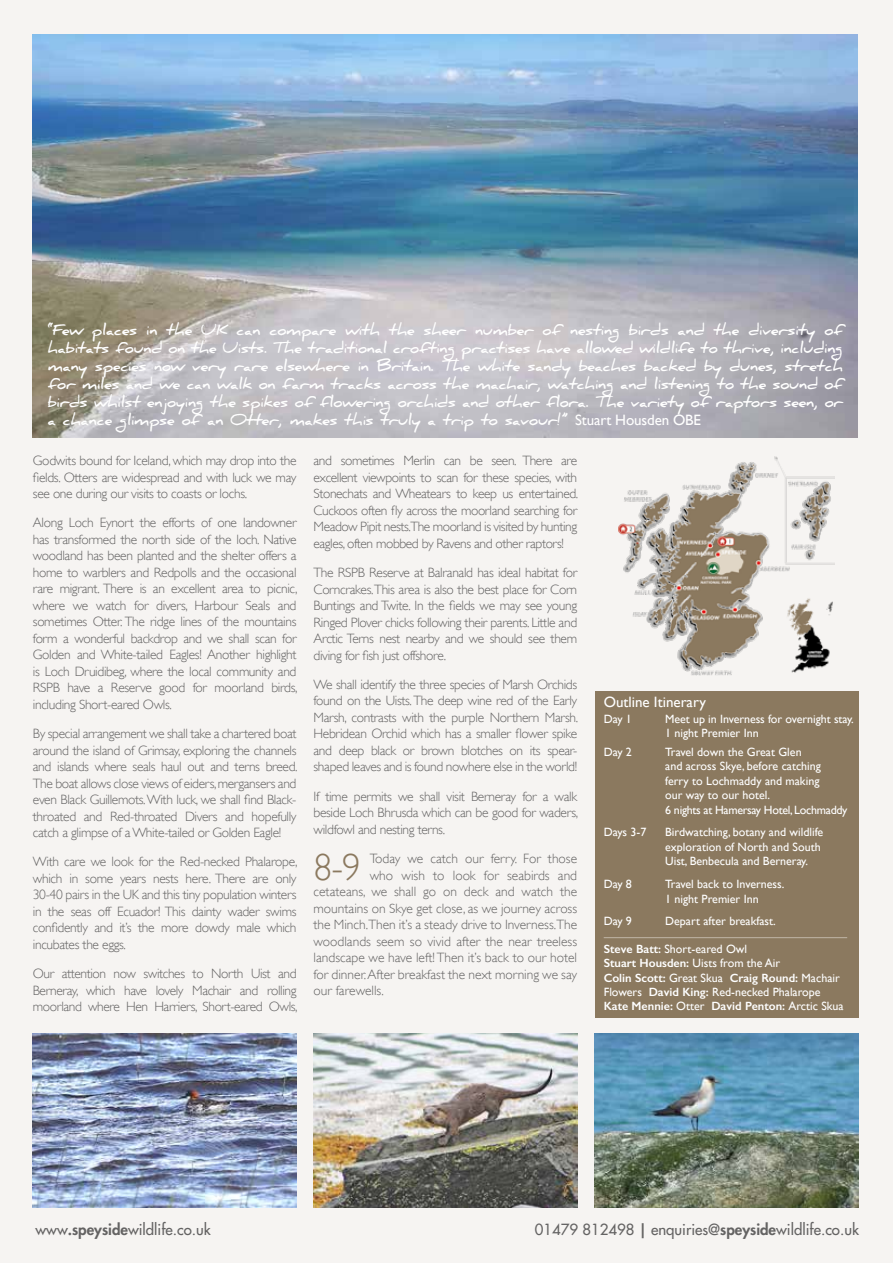
<style>
.page{position:relative;width:893px;height:1263px;background:#f6f4f2}
.page>*{position:absolute;margin:0;border:0;box-sizing:border-box;transform-origin:0 0}
.t1{font:300 37.65px "Gill Sans";color:#8b795f}
.t2{font:700 15px/18px "Daniel";letter-spacing:-.01em;color:#fff;text-align:justify}
.t3{font:500 15px "Futura Std";color:#646363}
.t4{font:15px "Gill Sans";color:#fff}
.t5{font:300 13.5px/16.5px "Gill Sans";letter-spacing:-.025em;color:#646363;text-align:justify}
.t6{font:300 13.5px "Gill Sans";color:#646363}
.t7{font:12px/14.4px "Gill Sans";color:#fff}
.t8{font:12px/14.4px "Gill Sans";color:#fff}
.s1{font-family:"Gill Sans";font-weight:400}
.s2{font-weight:600}
.s3{font-weight:800}
</style>
<div class="page">
<img style="left:33px;top:34px;width:825px;height:404px">
<div style="left:595px;top:691px;width:263px;height:327px;background:#8b795f"></div>
<hr style="left:604px;top:937px;width:243px;height:1px;background:#c1b6a7">
<img style="left:33px;top:1033px;width:264px;height:175px">
<img style="left:314px;top:1033px;width:263px;height:175px">
<img style="left:618px;top:456px;width:217px;height:219px">
<img style="left:595px;top:1033px;width:263px;height:175px">
<p class="t2" style="left:48px;top:321px;width:797px">“Few places in the UK can compare with the sheer number of nesting birds and the diversity of habitats found on the Uists. The traditional crofting practises have allowed wildlife to thrive, including many species now very rare elsewhere in Britain. The white sandy beaches backed by dunes, stretch for miles and we can walk on farm tracks across the machair, watching and listening to the sound of birds whilst enjoying the spikes of flowering orchids and other flora. The variety of raptors seen, or a chance glimpse of an Otter, makes this truly a trip to savour!” <span class="s1">Stuart Housden OBE</span></p>
<p class="t5" style="left:33px;top:452px;width:265px">Godwits bound for Iceland, which may drop into the fields. Otters are widespread and with luck we may see one during our visits to coasts or lochs.</p>
<p class="t5" style="left:33px;top:515px;width:266px">Along Loch Eynort the efforts of one landowner has transformed the north side of the loch. Native woodland has been planted and the shelter offers a home to warblers and Redpolls and the occasional rare migrant. There is an excellent area to picnic, where we watch for divers, Harbour Seals and sometimes Otter. The ridge lines of the mountains form a wonderful backdrop and we shall scan for Golden and White-tailed Eagles! Another highlight is Loch Druidibeg, where the local community and RSPB have a Reserve good for moorland birds, including Short-eared Owls.</p>
<p class="t5" style="left:33px;top:725px;width:266px">By special arrangement we shall take a chartered boat around the island of Grimsay, exploring the channels and islands where seals haul out and terns breed.<br>The boat allows close views of eiders, mergansers and even Black Guillemots. With luck, we shall find Black&shy;throated and Red-throated Divers and hopefully catch a glimpse of a White-tailed or Golden Eagle!</p>
<p class="t5" style="left:33px;top:853px;width:266px">With care we look for the Red-necked Phalarope, which in some years nests here. There are only 30-40 pairs in the UK and this tiny population winters in the seas off Ecuador! This dainty wader swims confidently and it’s the more dowdy male which incubates the eggs.</p>
<p class="t5" style="left:33px;top:965px;width:266px">Our attention now switches to North Uist and Berneray, which have lovely Machair and rolling moorland where Hen Harriers, Short-eared Owls,</p>
<p class="t5" style="left:314px;top:453px;width:266px">and sometimes Merlin can be seen. There are excellent viewpoints to scan for these species, with Stonechats and Wheatears to keep us entertained.<br>Cuckoos often fly across the moorland searching for Meadow Pipit nests.The moorland is visited by hunting eagles, often mobbed by Ravens and other raptors!</p>
<p class="t5" style="left:314px;top:564px;width:265px">The RSPB Reserve at Balranald has ideal habitat for Corncrakes.This area is also the best place for Corn Buntings and Twite. In the fields we may see young Ringed Plover chicks following their parents. Little and Arctic Terns nest nearby and we should see them diving for fish just offshore.</p>
<p class="t5" style="left:314px;top:676px;width:266px">We shall identify the three species of Marsh Orchids found on the Uists. The deep wine red of the Early Marsh, contrasts with the purple Northern Marsh.<br>Hebridean Orchid which has a smaller flower spike and deep black or brown blotches on its spear&shy;shaped leaves and is found nowhere else in the world!</p>
<p class="t5" style="left:314px;top:788px;width:266px">If time permits we shall visit Berneray for a walk beside Loch Bhrusda which can be good for waders, wildfowl and nesting terns.</p>
<h1 class="t1" style="left:314px;top:845px;width:49px">8-9</h1>
<p class="t6" style="left:370px;top:851px;width:209px">Today we catch our ferry. For those</p>
<p class="t6" style="left:370px;top:867px;width:209px">who wish to look for seabirds and</p>
<p class="t6" style="left:314px;top:884px;width:265px">cetateans, we shall go on deck and watch the</p>
<p class="t6" style="left:314px;top:900px;width:265px">mountains on Skye get close, as we journey across</p>
<p class="t6" style="left:314px;top:917px;width:265px">the Minch.Then it’s a steady drive to Inverness.The</p>
<p class="t6" style="left:314px;top:933px;width:265px">woodlands seem so vivid after the near treeless</p>
<p class="t6" style="left:314px;top:950px;width:265px">landscape we have left! Then it’s back to our hotel</p>
<p class="t6" style="left:314px;top:966px;width:265px">for dinner. After breakfast the next morning we say</p>
<p class="t6" style="left:314px;top:983px;width:72px">our farewells.</p>
<p class="t4" style="left:604px;top:693px;width:104px">Outline Itinerary</p>
<p class="t7" style="left:604px;top:712px;width:30px">Day 1</p>
<p class="t7" style="left:665px;top:712px;width:190px">Meet up in Inverness for overnight stay.<br>1 night Premier Inn</p>
<p class="t7" style="left:604px;top:745px;width:30px">Day 2</p>
<p class="t7" style="left:665px;top:745px;width:184px">Travel down the Great Glen<br>and across Skye, before catching ferry to Lochmaddy and making<br>our way to our hotel.<br>6 nights at Hamersay Hotel, Lochmaddy</p>
<p class="t7" style="left:604px;top:825px;width:44px">Days 3-7</p>
<p class="t7" style="left:665px;top:825px;width:160px">Birdwatching, botany and wildlife exploration of North and South<br>Uist, Benbecula and Berneray.</p>
<p class="t7" style="left:604px;top:877px;width:30px">Day 8</p>
<p class="t7" style="left:665px;top:877px;width:121px">Travel back to Inverness.<br>1 night Premier Inn</p>
<p class="t7" style="left:604px;top:914px;width:30px">Day 9</p>
<p class="t7" style="left:665px;top:914px;width:112px">Depart after breakfast.</p>
<p class="t8" style="left:604px;top:941px;width:241px"><span class="s2">Steve Batt:</span> Short-eared Owl<br><span class="s2">Stuart Housden:</span> Uists from the Air<br><span class="s2">Colin Scott:</span> Great Skua <span class="s2">Craig Round:</span> Machair Flowers <span class="s2">David King:</span> Red-necked Phalarope <span class="s2">Kate Mennie:</span> Otter <span class="s2">David Penton:</span> Arctic Skua</p>
<p class="t3" style="left:36px;top:1220px;width:177px">www<span class="s3">.speyside</span>wildlife.co.uk</p>
<p class="t3" style="left:535px;top:1220px;width:326px">01479 812498 <span class="s3">|</span> enquiries@<span class="s3">speyside</span>wildlife.co.uk</p>
</div>
